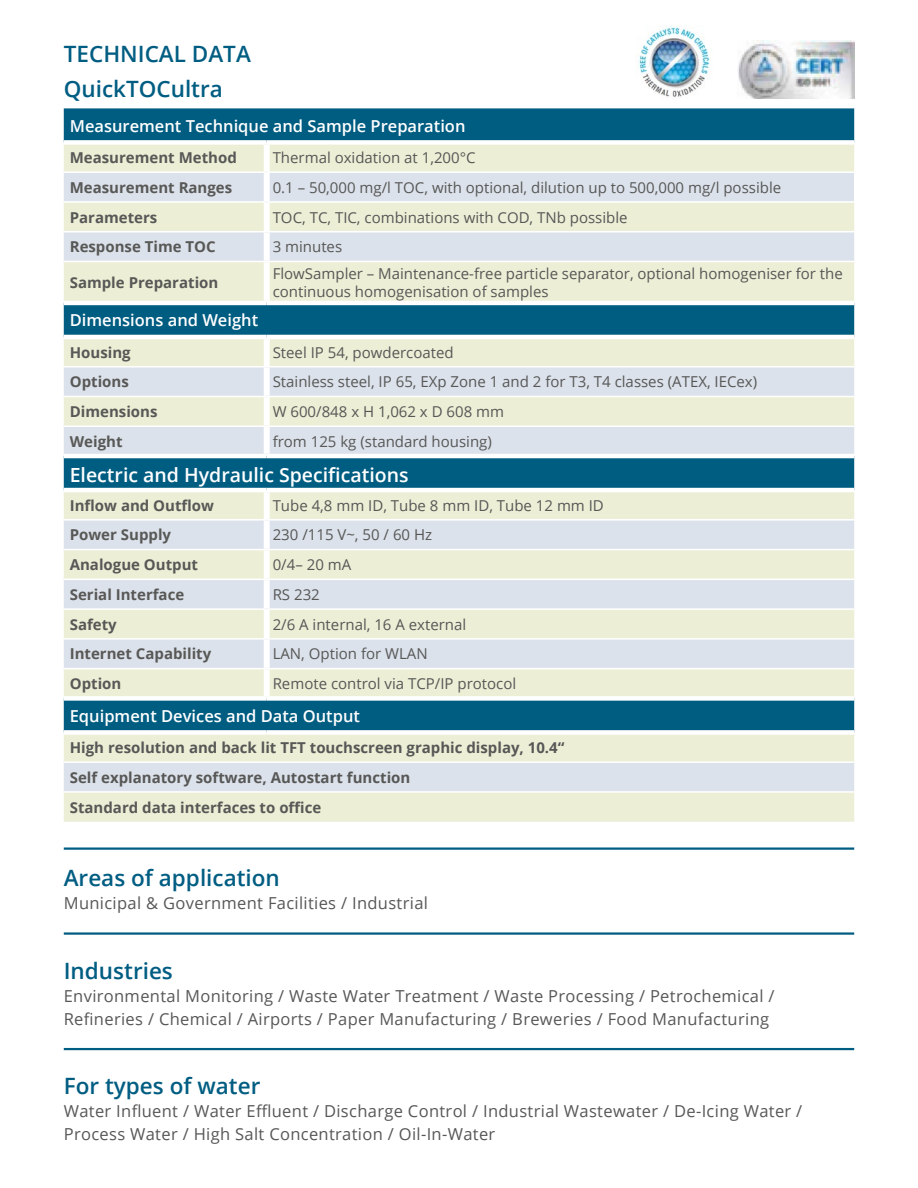
<style>
.page{position:relative;width:918px;height:1188px;background:#fff}
.page>*{position:absolute;margin:0;border:0;box-sizing:border-box;transform-origin:0 0}
.t1{font:600 22.5px/35.5px "Open Sans";color:#005d82}
.t2{font:600 19.5px "Open Sans";color:#fff}
.t3{font:16.5px/23.1px "Open Sans";letter-spacing:.02em;color:#575756}
.t4{font:600 16.5px "Open Sans";color:#fff}
.t5{font:15px/18px "Open Sans";color:#575756}
.t6{font:700 15px "Open Sans";color:#585856}
.t7{font:700 15px/29.7px "Open Sans";color:#575756}
</style>
<div class="page">
<div style="left:64px;top:108px;width:790px;height:32px;background:#005d82"></div>
<div style="left:64px;top:145px;width:790px;height:677px;background:#ecefd6"></div>
<div style="left:270px;top:145px;width:584px;height:26px;background:#ecefd6"></div>
<svg style="left:64px;top:173px;width:790px;height:618px;background:#c0d3d0"></svg>
<div style="left:267px;top:172px;width:587px;height:30px;background:#dce2eb"></div>
<hr style="left:64px;top:301px;width:203px;height:4px;background:#fff">
<hr style="left:267px;top:301px;width:587px;height:4px;background:#fff">
<hr style="left:64px;top:335px;width:203px;height:4px;background:#fff">
<hr style="left:267px;top:335px;width:587px;height:4px;background:#fff">
<hr style="left:64px;top:454px;width:203px;height:4px;background:#fff">
<hr style="left:267px;top:454px;width:587px;height:4px;background:#fff">
<hr style="left:64px;top:488px;width:203px;height:4px;background:#fff">
<hr style="left:267px;top:488px;width:587px;height:4px;background:#fff">
<div style="left:64px;top:696px;width:203px;height:5px;background:#fff"></div>
<div style="left:267px;top:696px;width:587px;height:5px;background:#fff"></div>
<div style="left:64px;top:730px;width:203px;height:5px;background:#fff"></div>
<div style="left:267px;top:730px;width:587px;height:5px;background:#fff"></div>
<div style="left:264px;top:145px;width:6px;height:26px;background:#fff"></div>
<div style="left:264px;top:173px;width:6px;height:28px;background:#fff"></div>
<div style="left:264px;top:203px;width:6px;height:28px;background:#fff"></div>
<div style="left:264px;top:232px;width:6px;height:29px;background:#fff"></div>
<div style="left:264px;top:262px;width:6px;height:39px;background:#fff"></div>
<div style="left:264px;top:339px;width:6px;height:27px;background:#fff"></div>
<div style="left:264px;top:367px;width:6px;height:29px;background:#fff"></div>
<div style="left:264px;top:397px;width:6px;height:29px;background:#fff"></div>
<div style="left:264px;top:427px;width:6px;height:27px;background:#fff"></div>
<div style="left:264px;top:492px;width:6px;height:27px;background:#fff"></div>
<div style="left:264px;top:521px;width:6px;height:28px;background:#fff"></div>
<div style="left:264px;top:550px;width:6px;height:29px;background:#fff"></div>
<div style="left:264px;top:580px;width:6px;height:28px;background:#fff"></div>
<div style="left:264px;top:610px;width:6px;height:28px;background:#fff"></div>
<div style="left:264px;top:640px;width:6px;height:28px;background:#fff"></div>
<div style="left:264px;top:669px;width:6px;height:27px;background:#fff"></div>
<hr style="left:64px;top:171px;width:203px;height:2px;background:#fff">
<hr style="left:267px;top:171px;width:587px;height:2px;background:#fff">
<hr style="left:64px;top:201px;width:203px;height:2px;background:#fff">
<hr style="left:267px;top:201px;width:587px;height:2px;background:#fff">
<hr style="left:64px;top:231px;width:203px;height:1px;background:#fff">
<hr style="left:267px;top:231px;width:587px;height:1px;background:#fff">
<hr style="left:64px;top:261px;width:203px;height:1px;background:#fff">
<hr style="left:267px;top:261px;width:587px;height:1px;background:#fff">
<hr style="left:64px;top:366px;width:203px;height:1px;background:#fff">
<hr style="left:267px;top:366px;width:587px;height:1px;background:#fff">
<hr style="left:64px;top:396px;width:203px;height:1px;background:#fff">
<hr style="left:267px;top:396px;width:587px;height:1px;background:#fff">
<hr style="left:64px;top:426px;width:203px;height:1px;background:#fff">
<hr style="left:267px;top:426px;width:587px;height:1px;background:#fff">
<hr style="left:64px;top:519px;width:203px;height:2px;background:#fff">
<hr style="left:267px;top:519px;width:587px;height:2px;background:#fff">
<hr style="left:64px;top:549px;width:203px;height:1px;background:#fff">
<hr style="left:267px;top:549px;width:587px;height:1px;background:#fff">
<hr style="left:64px;top:579px;width:203px;height:1px;background:#fff">
<hr style="left:267px;top:579px;width:587px;height:1px;background:#fff">
<hr style="left:64px;top:608px;width:203px;height:2px;background:#fff">
<hr style="left:267px;top:608px;width:587px;height:2px;background:#fff">
<hr style="left:64px;top:638px;width:203px;height:2px;background:#fff">
<hr style="left:267px;top:638px;width:587px;height:2px;background:#fff">
<hr style="left:64px;top:668px;width:203px;height:1px;background:#fff">
<hr style="left:267px;top:668px;width:587px;height:1px;background:#fff">
<hr style="left:64px;top:761px;width:203px;height:2px;background:#fff">
<hr style="left:267px;top:761px;width:587px;height:2px;background:#fff">
<hr style="left:64px;top:791px;width:203px;height:2px;background:#fff">
<hr style="left:267px;top:791px;width:587px;height:2px;background:#fff">
<hr style="left:64px;top:932px;width:790px;height:3px;background:#005d82">
<hr style="left:64px;top:847px;width:790px;height:3px;background:#005d82">
<hr style="left:64px;top:1048px;width:790px;height:2px;background:#005d82">
<img style="left:639px;top:27px;width:71px;height:70px">
<img style="left:738px;top:41px;width:116px;height:57px">
<h1 class="t1" style="left:64px;top:35px;width:189px">TECHNICAL DATA<br>QuickTOCultra</h1>
<p class="t4" style="left:70px;top:114px;width:397px">Measurement Technique and Sample Preparation</p>
<p class="t6" style="left:70px;top:147px;width:169px">Measurement Method</p>
<p class="t5" style="left:273px;top:148px;width:204px">Thermal oxidation at 1,200°C</p>
<p class="t6" style="left:70px;top:177px;width:164px">Measurement Ranges</p>
<p class="t5" style="left:273px;top:178px;width:510px">0.1 – 50,000 mg/l TOC, with optional, dilution up to 500,000 mg/l possible</p>
<p class="t6" style="left:70px;top:207px;width:89px">Parameters</p>
<p class="t5" style="left:273px;top:208px;width:356px">TOC, TC, TIC, combinations with COD, TNb possible</p>
<p class="t6" style="left:70px;top:236px;width:148px">Response Time TOC</p>
<p class="t5" style="left:273px;top:238px;width:71px">3 minutes</p>
<p class="t6" style="left:70px;top:272px;width:150px">Sample Preparation</p>
<p class="t5" style="left:273px;top:264px;width:572px">FlowSampler – Maintenance-free particle separator, optional homogeniser for the continuous homogenisation of samples</p>
<p class="t4" style="left:70px;top:309px;width:190px">Dimensions and Weight</p>
<p class="t6" style="left:70px;top:342px;width:62px">Housing</p>
<p class="t5" style="left:273px;top:343px;width:183px">Steel IP 54, powdercoated</p>
<p class="t6" style="left:70px;top:371px;width:61px">Options</p>
<p class="t5" style="left:273px;top:373px;width:486px">Stainless steel, IP 65, EXp Zone 1 and 2 for T3, T4 classes (ATEX, IECex)</p>
<p class="t6" style="left:70px;top:401px;width:89px">Dimensions</p>
<p class="t5" style="left:273px;top:402px;width:233px">W 600/848 x H 1,062 x D 608 mm</p>
<p class="t6" style="left:70px;top:431px;width:54px">Weight</p>
<p class="t5" style="left:273px;top:432px;width:221px">from 125 kg (standard housing)</p>
<h2 class="t2" style="left:70px;top:461px;width:340px">Electric and Hydraulic Specifications</h2>
<p class="t6" style="left:70px;top:495px;width:146px">Inflow and Outflow</p>
<p class="t5" style="left:273px;top:496px;width:333px">Tube 4,8 mm ID, Tube 8 mm ID, Tube 12 mm ID</p>
<p class="t6" style="left:70px;top:524px;width:103px">Power Supply</p>
<p class="t5" style="left:273px;top:526px;width:161px">230 /115 V~, 50 / 60 Hz</p>
<p class="t6" style="left:70px;top:554px;width:130px">Analogue Output</p>
<p class="t5" style="left:273px;top:555px;width:80px">0/4– 20 mA</p>
<p class="t6" style="left:70px;top:584px;width:116px">Serial Interface</p>
<p class="t5" style="left:273px;top:585px;width:49px">RS 232</p>
<p class="t6" style="left:70px;top:614px;width:49px">Safety</p>
<p class="t5" style="left:273px;top:615px;width:195px">2/6 A internal, 16 A external</p>
<p class="t6" style="left:70px;top:643px;width:143px">Internet Capability</p>
<p class="t5" style="left:273px;top:645px;width:156px">LAN, Option for WLAN</p>
<p class="t6" style="left:70px;top:673px;width:53px">Option</p>
<p class="t5" style="left:273px;top:674px;width:245px">Remote control via TCP/IP protocol</p>
<p class="t4" style="left:70px;top:704px;width:292px">Equipment Devices and Data Output</p>
<p class="t7" style="left:70px;top:732px;width:496px">High resolution and back lit TFT touchscreen graphic display, 10.4“<br>Self explanatory software, Autostart function</p>
<p class="t6" style="left:70px;top:797px;width:253px">Standard data interfaces to office</p>
<h1 class="t1" style="left:64px;top:860px;width:218px">Areas of application</h1>
<p class="t3" style="left:64px;top:891px;width:366px">Municipal &amp; Government Facilities / Industrial</p>
<h1 class="t1" style="left:64px;top:952px;width:111px">Industries</h1>
<p class="t3" style="left:64px;top:984px;width:712px">Environmental Monitoring / Waste Water Treatment / Waste Processing / Petrochemical /<br>Refineries / Chemical / Airports / Paper Manufacturing / Breweries / Food Manufacturing</p>
<h1 class="t1" style="left:64px;top:1068px;width:198px">For types of water</h1>
<p class="t3" style="left:64px;top:1099px;width:740px">Water Influent / Water Effluent / Discharge Control / Industrial Wastewater / De-Icing Water /<br>Process Water / High Salt Concentration / Oil-In-Water</p>
</div>
